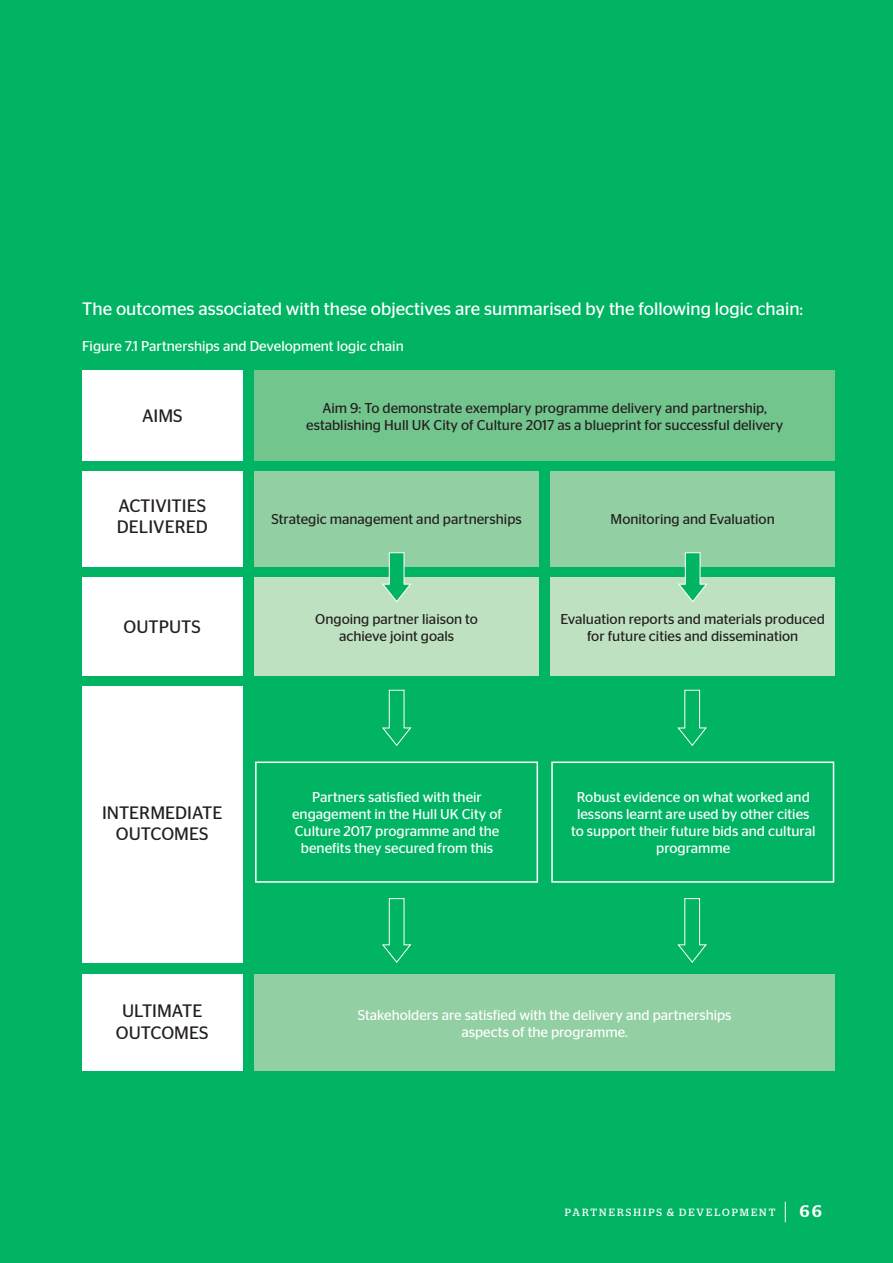
<style>
.page{position:relative;width:893px;height:1263px;background:#00b463}
.page>*{position:absolute;margin:0;border:0;box-sizing:border-box;transform-origin:0 0}
.t1{font:18px "Stag Sans";color:#fff}
.t2{font:18px/21.6px "Stag Sans";color:#241f1f;text-align:center}
.t3{font:500 16.8px "Stag";color:#fff}
.t4{font:14.25px/17.1px "Stag Sans";color:#fff;text-align:center}
.t5{font:14.25px/17.1px "Stag Sans";color:#241f1f;text-align:center}
.t6{font:10.5px "Stag";letter-spacing:.195em;color:#fff}
</style>
<div class="page">
<svg style="left:785px;top:1202px;width:1px;height:20px"></svg>
<div style="left:82px;top:371px;width:160px;height:90px;background:#fff"></div>
<div style="left:255px;top:371px;width:580px;height:90px;background:#72c58c"></div>
<div style="left:82px;top:577px;width:160px;height:98px;background:#fff"></div>
<div style="left:255px;top:577px;width:284px;height:98px;background:#bee1c2"></div>
<div style="left:551px;top:577px;width:284px;height:98px;background:#bee1c2"></div>
<div style="left:82px;top:471px;width:160px;height:95px;background:#fff"></div>
<div style="left:255px;top:471px;width:284px;height:95px;background:#92cfa2"></div>
<div style="left:551px;top:471px;width:284px;height:95px;background:#92cfa2"></div>
<div style="left:82px;top:974px;width:160px;height:97px;background:#fff"></div>
<div style="left:254px;top:974px;width:581px;height:97px;background:#92cfa2"></div>
<div style="left:82px;top:686px;width:160px;height:277px;background:#fff"></div>
<svg style="left:381px;top:552px;width:31px;height:50px"></svg>
<svg style="left:677px;top:552px;width:31px;height:50px"></svg>
<svg style="left:382px;top:689px;width:30px;height:57px"></svg>
<svg style="left:677px;top:689px;width:30px;height:57px"></svg>
<div style="left:255px;top:761px;width:283px;height:122px;border:2px solid #fff"></div>
<div style="left:551px;top:761px;width:283px;height:122px;border:2px solid #fff"></div>
<svg style="left:382px;top:898px;width:30px;height:65px"></svg>
<svg style="left:677px;top:898px;width:30px;height:65px"></svg>
<p class="t1" style="left:82px;top:299px;width:722px">The outcomes associated with these objectives are summarised by the following logic chain:</p>
<p class="t4" style="left:82px;top:337px;width:323px">Figure 7.1 Partnerships and Development logic chain</p>
<p class="t2" style="left:142px;top:405px;width:42px">AIMS</p>
<p class="t2" style="left:117px;top:494px;width:92px;text-align:left">ACTIVITIES<br>DELIVERED</p>
<p class="t2" style="left:124px;top:615px;width:79px">OUTPUTS</p>
<p class="t5" style="left:306px;top:399px;width:479px">Aim 9: To demonstrate exemplary programme delivery and partnership, establishing Hull UK City of Culture 2017 as a blueprint for successful delivery</p>
<p class="t5" style="left:271px;top:511px;width:252px">Strategic management and partnerships</p>
<p class="t5" style="left:611px;top:511px;width:166px">Monitoring and Evaluation</p>
<p class="t5" style="left:315px;top:610px;width:164px">Ongoing partner liaison to achieve joint goals</p>
<p class="t5" style="left:560px;top:610px;width:266px">Evaluation reports and materials produced for future cities and dissemination</p>
<p class="t2" style="left:102px;top:802px;width:122px">INTERMEDIATE<br>OUTCOMES</p>
<p class="t2" style="left:116px;top:1000px;width:94px">ULTIMATE<br>OUTCOMES</p>
<p class="t4" style="left:292px;top:788px;width:211px">Partners satisfied with their engagement in the Hull UK City of<br>Culture 2017 programme and the benefits they secured from this</p>
<p class="t4" style="left:571px;top:788px;width:246px">Robust evidence on what worked and lessons learnt are used by other cities to support their future bids and cultural programme</p>
<p class="t4" style="left:358px;top:1006px;width:375px">Stakeholders are satisfied with the delivery and partnerships aspects of the programme.</p>
<p class="t6" style="left:565px;top:1206px;width:212px">PARTNERSHIPS &amp; DEVELOPMENT</p>
<p class="t3" style="left:800px;top:1201px;width:23px">66</p>
</div>
